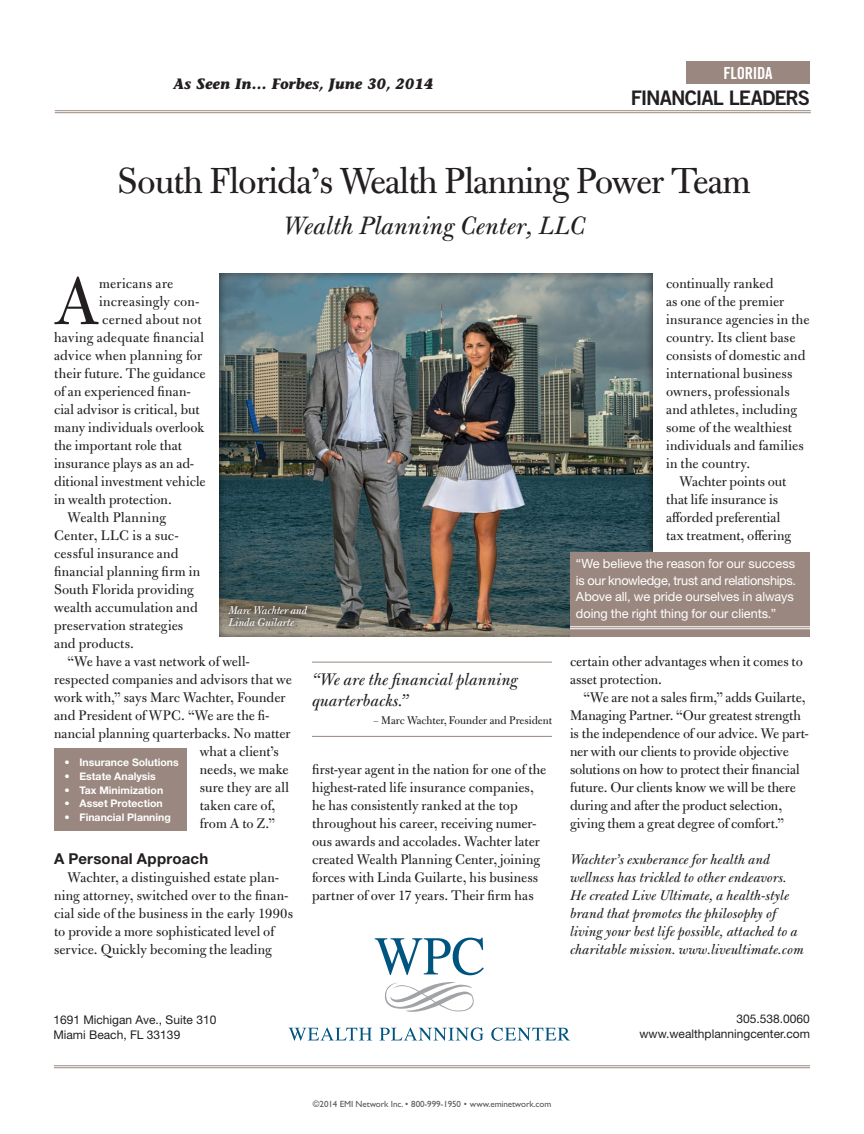
<style>
.page{position:relative;width:864px;height:1134px;background:#fff}
.page>*{position:absolute;margin:0;border:0;box-sizing:border-box;transform-origin:0 0}
.t1{font:70.95px "Bulmer MT Std";color:#231f20}
.t2{font:39px "Bulmer MT Std";letter-spacing:-.02em;color:#231f20}
.t3{font:italic 27px "Bulmer MT Std";color:#231f20}
.t4{font:20.1px "Trade Gothic LT Std Bd 2";letter-spacing:-.05em;color:#231f20}
.t5{font:italic 18px/21px "Bulmer MT Std";color:#231f20}
.t6{font:16.65px "Trade Gothic LT Std Bd Cn 20";letter-spacing:-.015em;color:#fff}
.t7{font:15px/18px "Bulmer MT Std";letter-spacing:.005em;color:#231f20}
.t8{font:italic 15px/18px "Bulmer MT Std";color:#231f20}
.t9{font:15px "Bulmer MT Std";letter-spacing:.025em;color:#231f20}
.t10{font:italic 700 15px "Stone Informal Std";color:#231f20}
.t11{font:700 15px "Helvetica Neue LT Std";letter-spacing:.015em;color:#231f20}
.t12{font:15px "Bulmer MT Std";letter-spacing:.03em;color:#231f20}
.t13{font:12.75px/16.5px "Helvetica Neue LT Std";letter-spacing:-.005em;color:#fff}
.t14{font:12px/15px "Helvetica Neue LT Std";color:#231f20;text-align:right}
.t15{font:12px "Bulmer MT Std";color:#231f20}
.t16{font:italic 12px/12px "Bulmer MT Std";letter-spacing:-.02em;color:#fff}
.t17{font:700 10.5px "Helvetica Neue LT Std";color:#fff}
.t18{font:9px "Gill Sans Std";letter-spacing:-.01em;color:#57585a}
</style>
<div class="page">
<hr style="left:55px;top:110px;width:756px;height:1px;background:#9a877f">
<hr style="left:55px;top:112px;width:756px;height:1px;background:#9a877f">
<hr style="left:54px;top:1065px;width:756px;height:1px;background:#9a877f">
<hr style="left:54px;top:1067px;width:756px;height:1px;background:#9a877f">
<div style="left:686px;top:62px;width:124px;height:22px;background:#9a877f"></div>
<div style="left:54px;top:748px;width:132px;height:83px;background:#9a877f"></div>
<hr style="left:312px;top:662px;width:240px;height:1px;background:#9a877f">
<hr style="left:312px;top:736px;width:240px;height:1px;background:#9a877f">
<svg style="left:375px;top:938px;width:109px;height:37px"></svg>
<svg style="left:289px;top:1028px;width:83px;height:13px"></svg>
<svg style="left:380px;top:1028px;width:104px;height:13px"></svg>
<svg style="left:491px;top:1028px;width:79px;height:13px"></svg>
<svg style="left:384px;top:982px;width:90px;height:30px"></svg>
<div style="left:218px;top:273px;width:435px;height:365px;background:#231f20;opacity:.75"></div>
<div style="left:570px;top:552px;width:240px;height:84px;background:#9a877f"></div>
<hr style="left:570px;top:626px;width:240px;height:1px;background:#fff">
<hr style="left:570px;top:628px;width:240px;height:1px;background:#fff">
<div style="left:221px;top:598px;width:94px;height:36px;background:#231f20;opacity:.75"></div>
<p class="t10" style="left:174px;top:74px;width:261px">As Seen In… Forbes, June 30, 2014</p>
<p class="t6" style="left:723px;top:63px;width:51px">FLORIDA</p>
<h3 class="t4" style="left:631px;top:85px;width:181px">FINANCIAL LEADERS</h3>
<h2 class="t2" style="left:117px;top:160px;width:635px">South Florida’s Wealth Planning Power Team</h2>
<h3 class="t3" style="left:283px;top:210px;width:304px">Wealth Planning Center, LLC</h3>
<h1 class="t1" style="left:54px;top:264px;width:47px">A</h1>
<p class="t9" style="left:99px;top:275px;width:76px">mericans are</p>
<p class="t7" style="left:99px;top:293px;width:102px">increasingly con-</p>
<p class="t7" style="left:102px;top:311px;width:101px">cerned about not</p>
<p class="t9" style="left:54px;top:329px;width:151px">having adequate financial</p>
<p class="t7" style="left:54px;top:347px;width:150px">advice when planning for</p>
<p class="t7" style="left:54px;top:365px;width:153px">their future. The guidance</p>
<p class="t7" style="left:54px;top:383px;width:138px">of an experienced finan-</p>
<p class="t7" style="left:54px;top:401px;width:147px">cial advisor is critical, but</p>
<p class="t7" style="left:54px;top:419px;width:152px">many individuals overlook</p>
<p class="t7" style="left:54px;top:437px;width:129px">the important role that</p>
<p class="t7" style="left:54px;top:455px;width:142px">insurance plays as an ad-</p>
<p class="t7" style="left:54px;top:473px;width:153px">ditional investment vehicle</p>
<p class="t7" style="left:54px;top:491px;width:119px">in wealth protection.</p>
<p class="t12" style="left:68px;top:509px;width:100px">Wealth Planning</p>
<p class="t7" style="left:54px;top:527px;width:126px">Center, LLC is a suc-</p>
<p class="t7" style="left:54px;top:545px;width:126px">cessful insurance and</p>
<p class="t9" style="left:54px;top:563px;width:148px">financial planning firm in</p>
<p class="t7" style="left:54px;top:581px;width:141px">South Florida providing</p>
<p class="t7" style="left:54px;top:599px;width:145px">wealth accumulation and</p>
<p class="t7" style="left:54px;top:617px;width:131px">preservation strategies</p>
<p class="t7" style="left:54px;top:635px;width:81px">and products.</p>
<p class="t7" style="left:68px;top:653px;width:184px">“We have a vast network of well-</p>
<p class="t7" style="left:54px;top:671px;width:239px">respected companies and advisors that we</p>
<p class="t7" style="left:54px;top:689px;width:233px">work with,” says Marc Wachter, Founder</p>
<p class="t7" style="left:54px;top:707px;width:217px">and President of WPC. “We are the fi-</p>
<p class="t7" style="left:54px;top:725px;width:238px">nancial planning quarterbacks. No matter</p>
<p class="t7" style="left:200px;top:743px;width:81px">what a client’s</p>
<p class="t7" style="left:200px;top:761px;width:90px">needs, we make</p>
<p class="t7" style="left:200px;top:779px;width:91px">sure they are all</p>
<p class="t7" style="left:200px;top:797px;width:77px">taken care of,</p>
<p class="t7" style="left:200px;top:815px;width:77px">from A to Z.”</p>
<p class="t11" style="left:54px;top:849px;width:156px">A Personal Approach</p>
<p class="t7" style="left:54px;top:869px;width:241px;text-indent:14px">Wachter, a distinguished estate plan&shy;ning attorney, switched over to the finan&shy;cial side of the business in the early 1990s to provide a more sophisticated level of service. Quickly becoming the leading</p>
<p class="t16" style="left:228px;top:604px;width:80px">Marc Wachter and<br>Linda Guilarte</p>
<p class="t5" style="left:312px;top:669px;width:208px">“We are the financial planning quarterbacks.”</p>
<p class="t15" style="left:374px;top:714px;width:180px">– Marc Wachter, Founder and President</p>
<p class="t17" style="left:64px;top:756px;width:116px">• Insurance Solutions</p>
<p class="t17" style="left:64px;top:770px;width:93px">• Estate Analysis</p>
<p class="t17" style="left:64px;top:783px;width:100px">• Tax Minimization</p>
<p class="t17" style="left:64px;top:797px;width:100px">• Asset Protection</p>
<p class="t17" style="left:64px;top:810px;width:108px">• Financial Planning</p>
<p class="t7" style="left:312px;top:761px;width:236px">first-year agent in the nation for one of the highest-rated life insurance companies, he has consistently ranked at the top throughout his career, receiving numer&shy;ous awards and accolades. Wachter later created Wealth Planning Center, joining forces with Linda Guilarte, his business partner of over 17 years. Their firm has</p>
<p class="t7" style="left:666px;top:275px;width:109px">continually ranked</p>
<p class="t7" style="left:666px;top:293px;width:120px">as one of the premier</p>
<p class="t7" style="left:666px;top:311px;width:145px">insurance agencies in the</p>
<p class="t7" style="left:666px;top:329px;width:131px">country. Its client base</p>
<p class="t7" style="left:666px;top:347px;width:141px">consists of domestic and</p>
<p class="t7" style="left:666px;top:365px;width:128px">international business</p>
<p class="t7" style="left:666px;top:383px;width:125px">owners, professionals</p>
<p class="t7" style="left:666px;top:401px;width:132px">and athletes, including</p>
<p class="t7" style="left:666px;top:419px;width:128px">some of the wealthiest</p>
<p class="t7" style="left:666px;top:437px;width:139px">individuals and families</p>
<p class="t9" style="left:666px;top:455px;width:86px">in the country.</p>
<p class="t7" style="left:680px;top:473px;width:108px">Wachter points out</p>
<p class="t7" style="left:666px;top:491px;width:114px">that life insurance is</p>
<p class="t7" style="left:666px;top:509px;width:116px">afforded preferential</p>
<p class="t7" style="left:666px;top:527px;width:126px">tax treatment, offering</p>
<p class="t13" style="left:576px;top:555px;width:222px">“We believe the reason for our success is our knowledge, trust and relationships.<br>Above all, we pride ourselves in always doing the right thing for our clients.”</p>
<p class="t7" style="left:570px;top:653px;width:234px">certain other advantages when it comes to asset protection.</p>
<p class="t7" style="left:570px;top:689px;width:240px;text-indent:14px">“We are not a sales firm,” adds Guilarte, Managing Partner. “Our greatest strength is the independence of our advice. We part&shy;ner with our clients to provide objective solutions on how to protect their financial future. Our clients know we will be there during and after the product selection, giving them a great degree of comfort.”</p>
<p class="t8" style="left:570px;top:850px;width:235px">Wachter’s exuberance for health and wellness has trickled to other endeavors.<br>He created Live Ultimate, a health-style brand that promotes the philosophy of living your best life possible, attached to a charitable mission. www.liveultimate.com</p>
<p class="t14" style="left:53px;top:1012px;width:164px;text-align:left">1691 Michigan Ave., Suite 310<br>Miami Beach, FL 33139</p>
<p class="t14" style="left:640px;top:1011px;width:172px">305.538.0060 www.wealthplanningcenter.com</p>
<p class="t18" style="left:313px;top:1099px;width:240px">©2014 EMI Network Inc. • 800-999-1950 • www.eminetwork.com</p>
</div>
